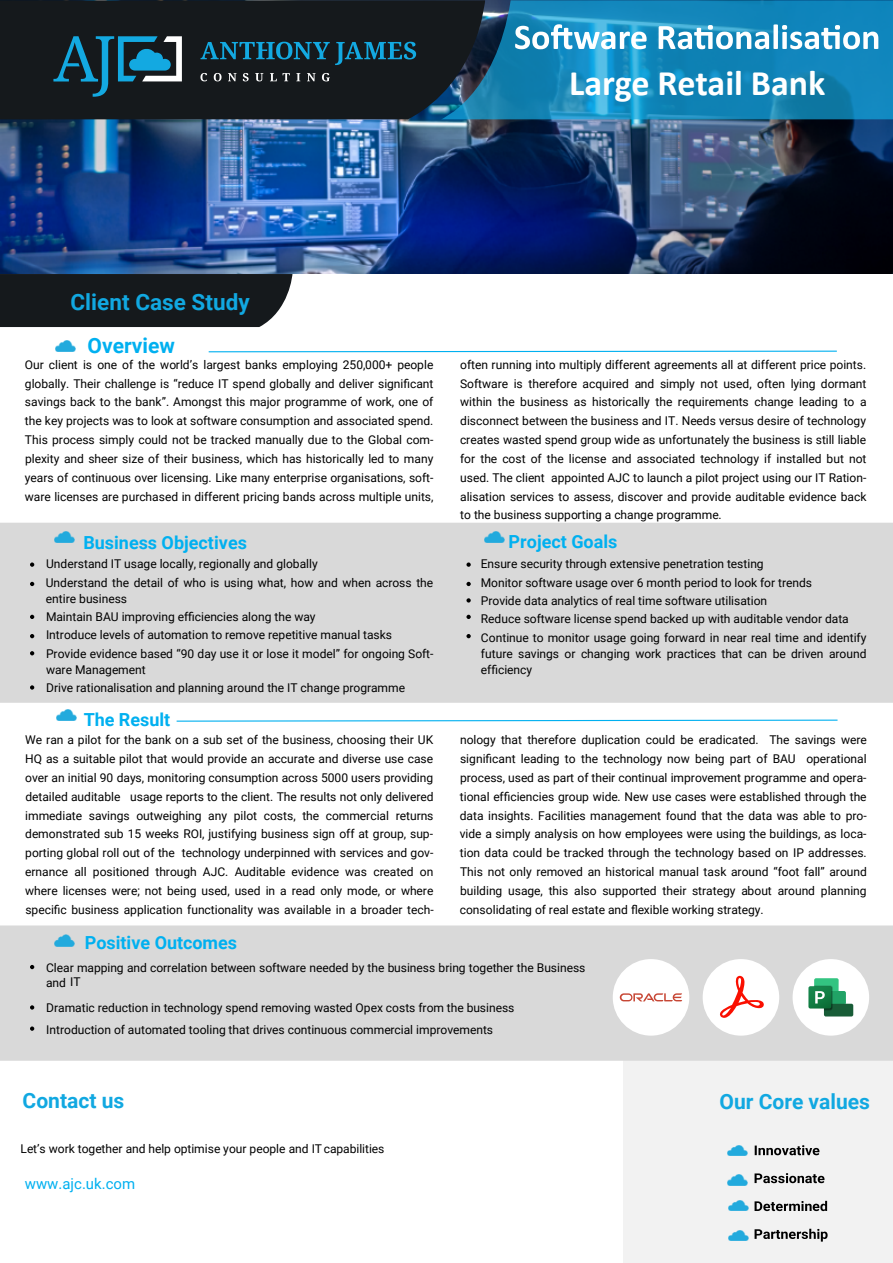
<style>
.page{position:relative;width:893px;height:1263px;background:#fff}
.page>*{position:absolute;margin:0;border:0;box-sizing:border-box;transform-origin:0 0}
.t1{font:700 36px "Calibri";color:#fff}
.t2{font:700 22.5px "Roboto";color:#11a8e1}
.t3{font:700 21px "Roboto";color:#11a8e1}
.t4{font:700 21px "Roboto";color:#00b0f0}
.t5{font:700 18px "Roboto";color:#00b0f0}
.t6{font:15px "Roboto";letter-spacing:.005em;color:#00b0f0}
.t7{font:12.15px "Roboto";letter-spacing:-.005em;color:#000}
.t8{font:12px/18.9px "Roboto";color:#000}
</style>
<div class="page">
<div style="left:624px;top:1059px;width:269px;height:204px;background:#f2f2f2"></div>
<img style="left:0;top:119px;width:893px;height:155px">
<div style="left:0;top:274px;width:292px;height:53px;background:#15191c"></div>
<div style="left:0;top:523px;width:893px;height:180px;background:#d9d9d9"></div>
<svg style="left:208px;top:350px;width:629px;height:3px"></svg>
<svg style="left:176px;top:719px;width:662px;height:3px"></svg>
<svg style="left:755px;top:1145px;width:64px;height:10px"></svg>
<svg style="left:755px;top:1173px;width:69px;height:10px"></svg>
<svg style="left:755px;top:1201px;width:72px;height:10px"></svg>
<svg style="left:755px;top:1229px;width:73px;height:13px"></svg>
<img style="left:728px;top:1145px;width:20px;height:11px">
<img style="left:728px;top:1174px;width:20px;height:11px">
<img style="left:728px;top:1200px;width:20px;height:11px">
<img style="left:728px;top:1230px;width:20px;height:11px">
<img style="left:56px;top:341px;width:20px;height:10px">
<div style="left:0;top:925px;width:893px;height:136px;background:#d9d9d9"></div>
<img style="left:55px;top:935px;width:20px;height:11px">
<img style="left:55px;top:532px;width:20px;height:10px">
<img style="left:485px;top:532px;width:20px;height:10px">
<img style="left:56px;top:709px;width:20px;height:11px">
<div style="left:703px;top:959px;width:76px;height:77px;background:#fff;border-radius:50%"></div>
<svg style="left:720px;top:976px;width:44px;height:42px"></svg>
<div style="left:793px;top:959px;width:76px;height:77px;background:#fff;border-radius:50%"></div>
<svg style="left:808px;top:978px;width:45px;height:38px"></svg>
<div style="left:613px;top:959px;width:76px;height:77px;background:#fff;border-radius:50%"></div>
<svg style="left:620px;top:993px;width:62px;height:8px"></svg>
<div style="left:0;top:0;width:441px;height:119px;background:#15191c"></div>
<svg style="left:53px;top:36px;width:129px;height:61px;background:#234f60"></svg>
<svg style="left:200px;top:73px;width:7px;height:9px"></svg>
<svg style="left:214px;top:73px;width:8px;height:8px"></svg>
<svg style="left:228px;top:73px;width:9px;height:8px"></svg>
<svg style="left:243px;top:73px;width:6px;height:8px"></svg>
<svg style="left:255px;top:73px;width:8px;height:8px"></svg>
<svg style="left:270px;top:73px;width:7px;height:8px"></svg>
<svg style="left:283px;top:73px;width:7px;height:8px"></svg>
<svg style="left:296px;top:73px;width:4px;height:8px"></svg>
<svg style="left:307px;top:73px;width:9px;height:8px"></svg>
<svg style="left:322px;top:73px;width:8px;height:8px"></svg>
<svg style="left:201px;top:42px;width:215px;height:23px;background:#144458"></svg>
<svg style="left:441px;top:0;width:452px;height:119px;background:#167ca9"></svg>
<svg style="left:515px;top:24px;width:363px;height:25px"></svg>
<svg style="left:30px;top:562px;width:4px;height:5px"></svg>
<svg style="left:30px;top:582px;width:4px;height:4px"></svg>
<svg style="left:30px;top:615px;width:4px;height:4px"></svg>
<svg style="left:30px;top:634px;width:4px;height:4px"></svg>
<svg style="left:30px;top:651px;width:4px;height:4px"></svg>
<svg style="left:30px;top:965px;width:4px;height:4px"></svg>
<svg style="left:30px;top:1005px;width:4px;height:5px"></svg>
<svg style="left:30px;top:1026px;width:4px;height:5px"></svg>
<svg style="left:30px;top:685px;width:4px;height:5px"></svg>
<svg style="left:466px;top:562px;width:5px;height:5px"></svg>
<svg style="left:466px;top:582px;width:5px;height:4px"></svg>
<svg style="left:466px;top:598px;width:5px;height:5px"></svg>
<svg style="left:466px;top:615px;width:5px;height:4px"></svg>
<svg style="left:466px;top:634px;width:5px;height:4px"></svg>
<h1 class="t1" style="left:569px;top:58px;width:258px">Large Retail Bank</h1>
<h2 class="t2" style="left:71px;top:287px;width:181px">Client Case Study</h2>
<h3 class="t4" style="left:88px;top:331px;width:89px">Overview</h3>
<p class="t8" style="left:25px;top:355px;width:410px;text-align:justify">Our client is one of the world’s largest banks employing 250,000+ people globally. Their challenge is “reduce IT spend globally and deliver significant savings back to the bank”. Amongst this major programme of work, one of the key projects was to look at software consumption and associated spend.<br>This process simply could not be tracked manually due to the Global com&shy;plexity and sheer size of their business, which has historically led to many years of continuous over licensing. Like many enterprise organisations, soft&shy;ware licenses are purchased in different pricing bands across multiple units,</p>
<p class="t8" style="left:460px;top:355px;width:408px;text-align:justify">often running into multiply different agreements all at different price points.<br>Software is therefore acquired and simply not used, often lying dormant within the business as historically the requirements change leading to a disconnect between the business and IT. Needs versus desire of technology creates wasted spend group wide as unfortunately the business is still liable for the cost of the license and associated technology if installed but not used. The client appointed AJC to launch a pilot project using our IT Ration&shy;alisation services to assess, discover and provide auditable evidence back to the business supporting a change programme.</p>
<h3 class="t5" style="left:83px;top:530px;width:165px">Business Objectives</h3>
<h3 class="t5" style="left:509px;top:528px;width:110px">Project Goals</h3>
<p class="t8" style="left:46px;top:554px;width:389px;line-height:18.5px">Understand IT usage locally, regionally and globally<br>Understand the detail of who is using what, how and when across the</p>
<p class="t8" style="left:46px;top:589px;width:389px;line-height:18.3px">entire business<br>Maintain BAU improving efficiencies along the way<br>Introduce levels of automation to remove repetitive manual tasks Provide evidence based “90 day use it or lose it model” for ongoing Soft-</p>
<p class="t8" style="left:46px;top:660px;width:360px;line-height:18.1px">ware Management<br>Drive rationalisation and planning around the IT change programme</p>
<h3 class="t5" style="left:84px;top:707px;width:88px">The Result</h3>
<p class="t8" style="left:25px;top:730px;width:410px;text-align:justify">We ran a pilot for the bank on a sub set of the business, choosing their UK HQ as a suitable pilot that would provide an accurate and diverse use case over an initial 90 days, monitoring consumption across 5000 users providing detailed auditable usage reports to the client. The results not only delivered</p>
<p class="t7" style="left:25px;top:807px;width:410px">immediate savings outweighing any pilot costs, the commercial returns</p>
<p class="t8" style="left:25px;top:824px;width:410px;text-align:justify">demonstrated sub 15 weeks ROI, justifying business sign off at group, sup&shy;porting global roll out of the technology underpinned with services and gov&shy;ernance all positioned through AJC. Auditable evidence was created on where licenses were; not being used, used in a read only mode, or where specific business application functionality was available in a broader tech-</p>
<p class="t8" style="left:481px;top:554px;width:387px;line-height:18.3px">Ensure security through extensive penetration testing<br>Monitor software usage over 6 month period to look for trends<br>Provide data analytics of real time software utilisation<br>Reduce software license spend backed up with auditable vendor data Continue to monitor usage going forward in near real time and identify</p>
<p class="t8" style="left:481px;top:645px;width:387px;line-height:15.9px">future savings or changing work practices that can be driven around efficiency</p>
<p class="t8" style="left:460px;top:730px;width:409px;text-align:justify">nology that therefore duplication could be eradicated. The savings were significant leading to the technology now being part of BAU operational process, used as part of their continual improvement programme and opera&shy;tional efficiencies group wide. New use cases were established through the</p>
<p class="t7" style="left:460px;top:807px;width:408px">data insights. Facilities management found that the data was able to pro-</p>
<p class="t8" style="left:460px;top:824px;width:409px;text-align:justify">vide a simply analysis on how employees were using the buildings, as loca&shy;tion data could be tracked through the technology based on IP addresses.<br>This not only removed an historical manual task around “foot fall” around building usage, this also supported their strategy about around planning consolidating of real estate and flexible working strategy.</p>
<h3 class="t5" style="left:85px;top:930px;width:154px">Positive Outcomes</h3>
<p class="t8" style="left:46px;top:960px;width:541px;line-height:14.4px">Clear mapping and correlation between software needed by the business bring together the Business and IT</p>
<p class="t8" style="left:46px;top:997px;width:470px;line-height:21.5px">Dramatic reduction in technology spend removing wasted Opex costs from the business<br>Introduction of automated tooling that drives continuous commercial improvements</p>
<h3 class="t3" style="left:23px;top:1086px;width:103px">Contact us</h3>
<h3 class="t3" style="left:720px;top:1087px;width:152px">Our Core values</h3>
<p class="t8" style="left:21px;top:1139px;width:365px">Let’s work together and help optimise your people and IT capabilities</p>
<p class="t6" style="left:25px;top:1173px;width:112px">www.ajc.uk.com</p>
</div>
